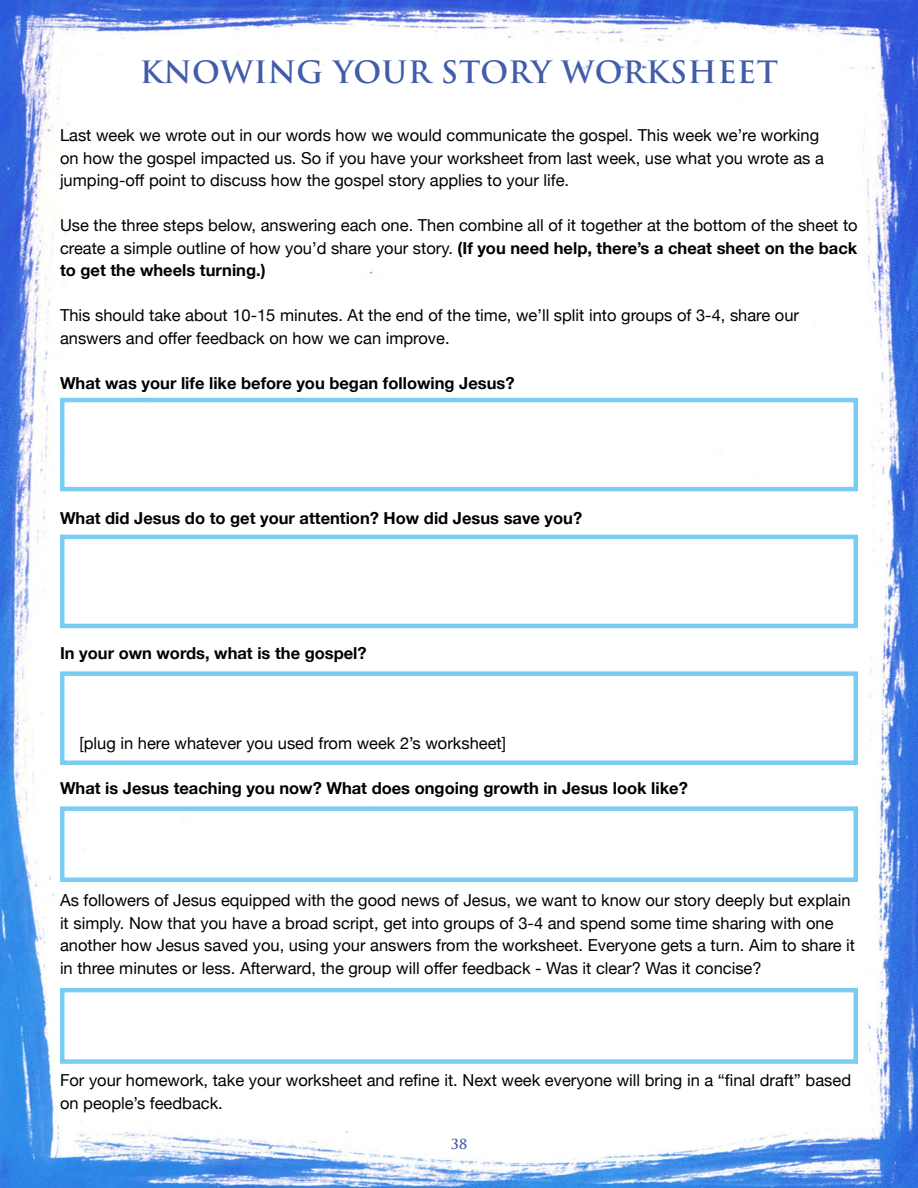
<style>
.page{position:relative;width:918px;height:1188px;background:#fff}
.page>*{position:absolute;margin:0;border:0;box-sizing:border-box;transform-origin:0 0}
.t1{font:700 30px "Trajan Pro";letter-spacing:.02em;color:#415ca9}
.t2{font:16.5px/22.5px "Helvetica Neue";color:#000}
.t3{font:700 16.5px "Helvetica Neue";color:#000}
.t4{font:700 13.5px "Trajan Pro";color:#415ca9}
.s1{font-weight:700}
</style>
<div class="page">
<img style="left:0;top:0;width:918px;height:1188px">
<svg style="left:58px;top:396px;width:802px;height:98px"></svg>
<svg style="left:58px;top:532px;width:802px;height:98px"></svg>
<svg style="left:58px;top:669px;width:802px;height:98px"></svg>
<svg style="left:58px;top:804px;width:802px;height:80px"></svg>
<svg style="left:58px;top:986px;width:802px;height:80px"></svg>
<h1 class="t1" style="left:140px;top:53px;width:640px">KNOWING YOUR STORY WORKSHEET</h1>
<p class="t2" style="left:60px;top:125px;width:765px">Last week we wrote out in our words how we would communicate the gospel. This week we’re working on how the gospel impacted us. So if you have your worksheet from last week, use what you wrote as a jumping-off point to discuss how the gospel story applies to your life.</p>
<p class="t2" style="left:60px;top:215px;width:799px;text-align:justify">Use the three steps below, answering each one. Then combine all of it together at the bottom of the sheet to create a simple outline of how you’d share your story. <span class="s1">(If you need help, there’s a cheat sheet on the back to get the wheels turning.)</span></p>
<p class="t2" style="left:60px;top:305px;width:741px">This should take about 10-15 minutes. At the end of the time, we’ll split into groups of 3-4, share our answers and offer feedback on how we can improve.</p>
<p class="t3" style="left:60px;top:370px;width:456px">What was your life like before you began following Jesus?</p>
<p class="t3" style="left:60px;top:505px;width:524px">What did Jesus do to get your attention? How did Jesus save you?</p>
<p class="t3" style="left:60px;top:640px;width:308px">In your own words, what is the gospel?</p>
<p class="t2" style="left:80px;top:732px;width:428px">[plug in here whatever you used from week 2’s worksheet]</p>
<p class="t3" style="left:60px;top:775px;width:629px">What is Jesus teaching you now? What does ongoing growth in Jesus look like?</p>
<p class="t2" style="left:60px;top:890px;width:797px">As followers of Jesus equipped with the good news of Jesus, we want to know our story deeply but explain it simply. Now that you have a broad script, get into groups of 3-4 and spend some time sharing with one another how Jesus saved you, using your answers from the worksheet. Everyone gets a turn. Aim to share it in three minutes or less. Afterward, the group will offer feedback - Was it clear? Was it concise?</p>
<p class="t2" style="left:60px;top:1070px;width:793px">For your homework, take your worksheet and refine it. Next week everyone will bring in a “final draft” based on people’s feedback.</p>
<p class="t4" style="left:451px;top:1135px;width:18px">38<sub>38</sub></p>
</div>
